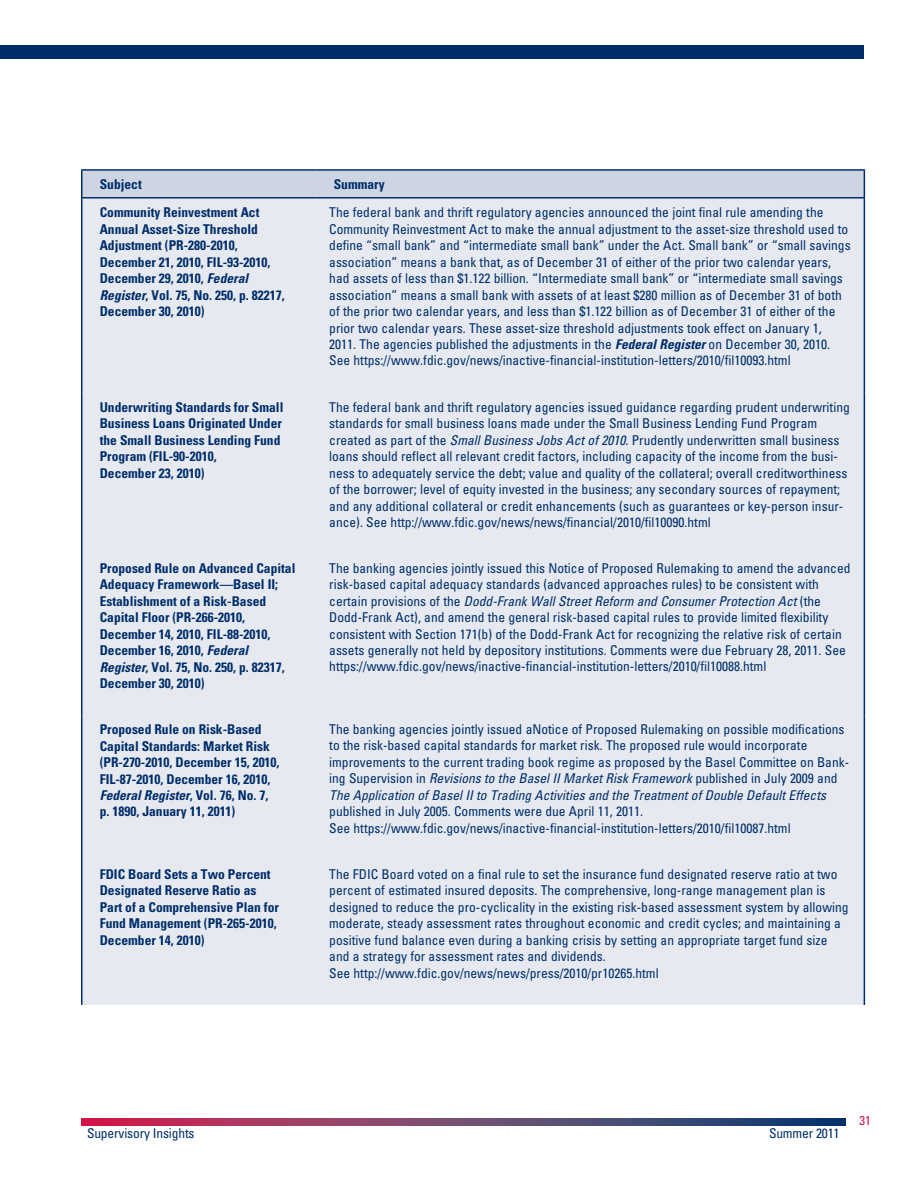
<style>
.page{position:relative;width:918px;height:1188px;background:#fff}
.page>*{position:absolute;margin:0;border:0;box-sizing:border-box;transform-origin:0 0}
.t1{font:condensed 13.5px/16.5px "Univers LT Std";color:#002d6a}
.t2{font:700 condensed 13.5px/16.5px "Univers LT Std";color:#002d6a}
.t3{font:condensed 12.75px "Univers LT Std";color:#d31245}
.s1{font-style:italic}
.s2{font-weight:700;font-style:italic}
</style>
<div class="page">
<div style="left:0;top:45px;width:864px;height:13px;background:#002d6a"></div>
<svg style="left:81px;top:1119px;width:765px;height:6px;background:#713f69"></svg>
<div style="left:82px;top:198px;width:234px;height:195px;background:#e6eaf0"></div>
<div style="left:316px;top:198px;width:548px;height:195px;background:#e6eaf0"></div>
<div style="left:82px;top:393px;width:234px;height:161px;background:#e6eaf0"></div>
<div style="left:316px;top:393px;width:548px;height:161px;background:#e6eaf0"></div>
<div style="left:82px;top:554px;width:234px;height:161px;background:#e6eaf0"></div>
<div style="left:316px;top:554px;width:548px;height:161px;background:#e6eaf0"></div>
<div style="left:82px;top:715px;width:234px;height:145px;background:#e6eaf0"></div>
<div style="left:316px;top:715px;width:548px;height:145px;background:#e6eaf0"></div>
<div style="left:82px;top:860px;width:234px;height:145px;background:#e6eaf0"></div>
<div style="left:316px;top:860px;width:548px;height:145px;background:#e6eaf0"></div>
<hr style="left:81px;top:199px;width:1px;height:194px;background:#002d6a">
<hr style="left:81px;top:393px;width:1px;height:161px;background:#002d6a">
<hr style="left:81px;top:554px;width:1px;height:161px;background:#002d6a">
<hr style="left:81px;top:715px;width:1px;height:145px;background:#002d6a">
<hr style="left:81px;top:860px;width:1px;height:145px;background:#002d6a">
<hr style="left:864px;top:199px;width:1px;height:194px;background:#002d6a">
<hr style="left:864px;top:393px;width:1px;height:161px;background:#002d6a">
<hr style="left:864px;top:554px;width:1px;height:161px;background:#002d6a">
<hr style="left:864px;top:715px;width:1px;height:145px;background:#002d6a">
<hr style="left:864px;top:860px;width:1px;height:145px;background:#002d6a">
<div style="left:82px;top:170px;width:234px;height:28px;background:#ccd5e1"></div>
<div style="left:316px;top:170px;width:548px;height:28px;background:#ccd5e1"></div>
<hr style="left:81px;top:169px;width:235px;height:2px;background:#002d6a">
<hr style="left:316px;top:169px;width:549px;height:2px;background:#002d6a">
<svg style="left:864px;top:171px;width:1px;height:26px"></svg>
<hr style="left:81px;top:197px;width:235px;height:2px;background:#002d6a">
<hr style="left:316px;top:197px;width:549px;height:2px;background:#002d6a">
<svg style="left:81px;top:171px;width:1px;height:26px"></svg>
<p class="t2" style="left:100px;top:176px;width:44px">Subject</p>
<p class="t2" style="left:334px;top:176px;width:52px">Summary</p>
<p class="t2" style="left:100px;top:204px;width:187px">Community Reinvestment Act<br>Annual Asset-Size Threshold<br>Adjustment (PR-280-2010,<br>December 21, 2010, FIL-93-2010,<br>December 29, 2010, <span class="s1">Federal<br>Register</span>, Vol. 75, No. 250, p. 82217,<br>December 30, 2010)</p>
<p class="t1" style="left:329px;top:204px;width:523px">The federal bank and thrift regulatory agencies announced the joint final rule amending the Community Reinvestment Act to make the annual adjustment to the asset-size threshold used to define “small bank” and “intermediate small bank” under the Act. Small bank” or “small savings association” means a bank that, as of December 31 of either of the prior two calendar years, had assets of less than $1.122 billion. “Intermediate small bank” or “intermediate small savings association” means a small bank with assets of at least $280 million as of December 31 of both of the prior two calendar years, and less than $1.122 billion as of December 31 of either of the prior two calendar years. These asset-size threshold adjustments took effect on January 1, 2011. The agencies published the adjustments in the <span class="s2">Federal Register</span> on December 30, 2010.<br>See https://www.fdic.gov/news/inactive-financial-institution-letters/2010/fil10093.html</p>
<p class="t1" style="left:329px;top:398px;width:522px">The federal bank and thrift regulatory agencies issued guidance regarding prudent underwriting standards for small business loans made under the Small Business Lending Fund Program created as part of the <span class="s1">Small Business Jobs Act of 2010</span>. Prudently underwritten small business loans should reflect all relevant credit factors, including capacity of the income from the busi&shy;ness to adequately service the debt; value and quality of the collateral; overall creditworthiness of the borrower; level of equity invested in the business; any secondary sources of repayment; and any additional collateral or credit enhancements (such as guarantees or key-person insur&shy;ance). See http://www.fdic.gov/news/news/financial/2010/fil10090.html</p>
<p class="t1" style="left:329px;top:560px;width:523px">The banking agencies jointly issued this Notice of Proposed Rulemaking to amend the advanced risk-based capital adequacy standards (advanced approaches rules) to be consistent with certain provisions of the <span class="s1">Dodd-Frank Wall Street Reform and Consumer Protection Act</span> (the Dodd-Frank Act), and amend the general risk-based capital rules to provide limited flexibility consistent with Section 171(b) of the Dodd-Frank Act for recognizing the relative risk of certain assets generally not held by depository institutions. Comments were due February 28, 2011. See https://www.fdic.gov/news/inactive-financial-institution-letters/2010/fil10088.html</p>
<p class="t2" style="left:100px;top:398px;width:185px">Underwriting Standards for Small<br>Business Loans Originated Under the Small Business Lending Fund<br>Program (FIL-90-2010,<br>December 23, 2010)</p>
<p class="t2" style="left:100px;top:560px;width:197px">Proposed Rule on Advanced Capital<br>Adequacy Framework—Basel II;<br>Establishment of a Risk-Based<br>Capital Floor (PR-266-2010,<br>December 14, 2010, FIL-88-2010,<br>December 16, 2010, <span class="s1">Federal<br>Register</span>, Vol. 75, No. 250, p. 82317,<br>December 30, 2010)</p>
<p class="t2" style="left:100px;top:721px;width:181px">Proposed Rule on Risk-Based<br>Capital Standards: Market Risk (PR-270-2010, December 15, 2010,<br>FIL-87-2010, December 16, 2010,<br><span class="s1">Federal Register</span>, Vol. 76, No. 7, p. 1890, January 11, 2011)</p>
<p class="t1" style="left:329px;top:721px;width:522px">The banking agencies jointly issued aNotice of Proposed Rulemaking on possible modifications to the risk-based capital standards for market risk. The proposed rule would incorporate improvements to the current trading book regime as proposed by the Basel Committee on Bank&shy;ing Supervision in <span class="s1">Revisions to the Basel II Market Risk Framework</span> published in July 2009 and <span class="s1">The Application of Basel II to Trading Activities and the Treatment of Double Default Effects </span>published in July 2005. Comments were due April 11, 2011.<br>See https://www.fdic.gov/news/inactive-financial-institution-letters/2010/fil10087.html</p>
<p class="t1" style="left:329px;top:866px;width:521px">The FDIC Board voted on a final rule to set the insurance fund designated reserve ratio at two percent of estimated insured deposits. The comprehensive, long-range management plan is designed to reduce the pro-cyclicality in the existing risk-based assessment system by allowing moderate, steady assessment rates throughout economic and credit cycles; and maintaining a positive fund balance even during a banking crisis by setting an appropriate target fund size and a strategy for assessment rates and dividends.<br>See http://www.fdic.gov/news/news/press/2010/pr10265.html</p>
<p class="t2" style="left:100px;top:866px;width:181px">FDIC Board Sets a Two Percent<br>Designated Reserve Ratio as<br>Part of a Comprehensive Plan for<br>Fund Management (PR-265-2010,<br>December 14, 2010)</p>
<p class="t1" style="left:87px;top:1125px;width:109px">Supervisory Insights</p>
<p class="t1" style="left:769px;top:1125px;width:72px">Summer 2011</p>
<p class="t3" style="left:860px;top:1112px;width:13px">31</p>
</div>
